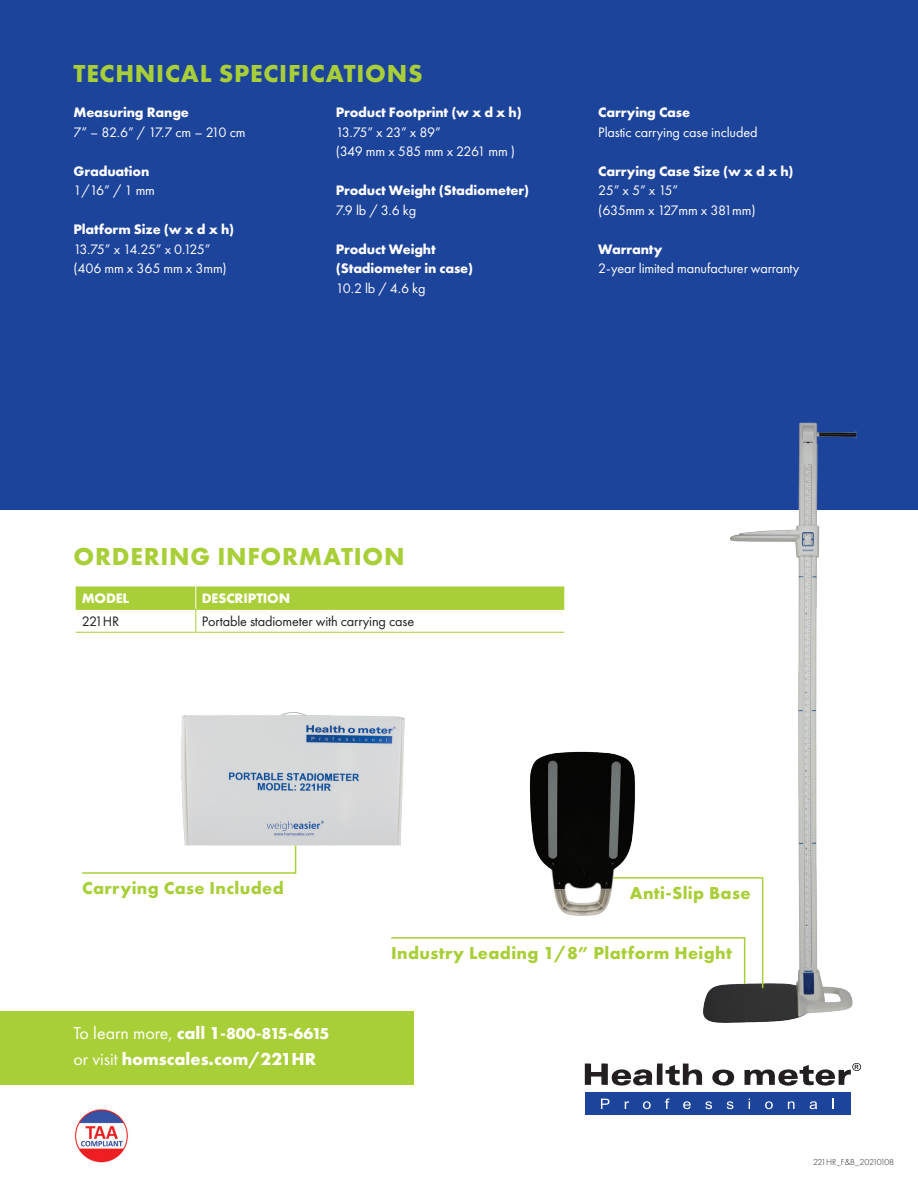
<style>
.page{position:relative;width:918px;height:1188px;background:#fff}
.page>*{position:absolute;margin:0;border:0;box-sizing:border-box;transform-origin:0 0}
.t1{font:700 25.5px "Futura PT";letter-spacing:.03em;color:#a9cf38}
.t2{font:700 18px "Futura PT";letter-spacing:.02em;color:#a9cf38}
.t3{font:700 18px "Futura PT";color:#fff}
.t4{font:700 16.5px "Futura PT";letter-spacing:-.085em;color:#fff}
.t5{font:700 14.25px/19.5px "Futura PT";letter-spacing:-.01em;color:#fff}
.t6{font:14.25px/19.5px "Futura PT";letter-spacing:-.01em;color:#fff}
.t7{font:14.25px "Futura PT";letter-spacing:-.01em;color:#231f20}
.t8{font:14.25px/19.5px "Futura PT";letter-spacing:-.045em;color:#fff}
.t9{font:14.25px "Futura PT";letter-spacing:-.06em;color:#fff}
.t10{font:300 9px "Futura PT";letter-spacing:-.04em;color:#231f20}
.s1{font-weight:400;font-size:18px}
.s2{font-size:18px}
.s3{font-weight:400}
</style>
<div class="page">
<div style="left:0;top:1011px;width:414px;height:73px;background:#a9cf38"></div>
<div style="left:0;top:0;width:918px;height:509px;background:#1d449b"></div>
<svg style="left:585px;top:1063px;width:150px;height:23px"></svg>
<svg style="left:745px;top:1063px;width:116px;height:23px"></svg>
<div style="left:585px;top:1092px;width:265px;height:23px;background:#1d449b"></div>
<svg style="left:601px;top:1099px;width:9px;height:10px"></svg>
<svg style="left:625px;top:1101px;width:4px;height:8px"></svg>
<svg style="left:643px;top:1101px;width:8px;height:8px"></svg>
<svg style="left:665px;top:1098px;width:5px;height:11px"></svg>
<svg style="left:683px;top:1101px;width:8px;height:8px"></svg>
<svg style="left:705px;top:1101px;width:7px;height:8px"></svg>
<svg style="left:727px;top:1101px;width:6px;height:8px"></svg>
<svg style="left:765px;top:1101px;width:8px;height:8px"></svg>
<svg style="left:788px;top:1101px;width:6px;height:8px"></svg>
<svg style="left:810px;top:1101px;width:7px;height:8px"></svg>
<svg style="left:832px;top:1099px;width:2px;height:10px"></svg>
<svg style="left:76px;top:586px;width:488px;height:46px"></svg>
<hr style="left:76px;top:632px;width:120px;height:1px;background:#a9cf38">
<hr style="left:196px;top:632px;width:368px;height:1px;background:#a9cf38">
<img style="left:74px;top:1109px;width:54px;height:54px">
<hr style="left:391px;top:937px;width:354px;height:2px;background:#a9cf38">
<hr style="left:82px;top:872px;width:214px;height:2px;background:#a9cf38">
<hr style="left:295px;top:842px;width:1px;height:32px;background:#a9cf38">
<img style="left:181px;top:712px;width:224px;height:148px">
<img style="left:637px;top:422px;width:281px;height:601px">
<hr style="left:568px;top:877px;width:195px;height:2px;background:#a9cf38">
<hr style="left:762px;top:877px;width:1px;height:111px;background:#a9cf38">
<img style="left:529px;top:750px;width:134px;height:170px">
<h1 class="t1" style="left:74px;top:57px;width:351px">TECHNICAL SPECIFICATIONS</h1>
<p class="t5" style="left:74px;top:102px;width:117px">Measuring Range</p>
<p class="t9" style="left:74px;top:124px;width:174px">7” – 82.6” / 17.7 cm – 210 cm</p>
<p class="t5" style="left:74px;top:161px;width:77px">Graduation</p>
<p class="t6" style="left:74px;top:181px;width:83px">1/16” / 1 mm</p>
<p class="t5" style="left:74px;top:219px;width:162px">Platform Size (w x d x h)</p>
<p class="t6" style="left:74px;top:239px;width:155px">13.75” x 14.25” x 0.125” (406 mm x 365 mm x 3mm)</p>
<p class="t5" style="left:336px;top:102px;width:187px">Product Footprint (w x d x h)</p>
<p class="t8" style="left:336px;top:122px;width:181px">13.75” x 23” x 89”<br>(349 mm x 585 mm x 2261 mm )</p>
<p class="t5" style="left:336px;top:180px;width:195px">Product Weight (Stadiometer)</p>
<p class="t6" style="left:336px;top:200px;width:82px">7.9 lb / 3.6 kg</p>
<p class="t5" style="left:336px;top:239px;width:139px">Product Weight (Stadiometer in case)</p>
<p class="t6" style="left:336px;top:278px;width:91px">10.2 lb / 4.6 kg</p>
<p class="t5" style="left:598px;top:102px;width:93px">Carrying Case</p>
<p class="t6" style="left:598px;top:122px;width:161px">Plastic carrying case included</p>
<p class="t5" style="left:598px;top:161px;width:197px">Carrying Case Size (w x d x h)</p>
<p class="t6" style="left:598px;top:181px;width:159px">25” x 5” x 15”<br>(635mm x 127mm x 381mm)</p>
<p class="t5" style="left:598px;top:239px;width:66px">Warranty</p>
<p class="t6" style="left:598px;top:259px;width:203px">2-year limited manufacturer warranty</p>
<h1 class="t1" style="left:74px;top:540px;width:333px">ORDERING INFORMATION</h1>
<p class="t5" style="left:82px;top:588px;width:49px">MODEL</p>
<p class="t5" style="left:202px;top:588px;width:90px">DESCRIPTION</p>
<p class="t7" style="left:82px;top:613px;width:39px">221HR</p>
<p class="t7" style="left:202px;top:613px;width:214px">Portable stadiometer with carrying case</p>
<p class="t2" style="left:82px;top:877px;width:203px">Carrying Case Included</p>
<p class="t2" style="left:630px;top:882px;width:122px">Anti-Slip Base</p>
<p class="t4" style="left:74px;top:1023px;width:257px"><span class="s1">To learn more,</span> <span class="s2">call 1</span>-800-815-6615</p>
<p class="t3" style="left:74px;top:1047px;width:244px"><span class="s3">or visit</span> homscales.com/221HR</p>
<p class="t2" style="left:391px;top:942px;width:342px">Industry Leading 1/8” Platform Height</p>
<p class="t10" style="left:813px;top:1156px;width:83px">221HR_F&amp;B_20210108</p>
</div>
